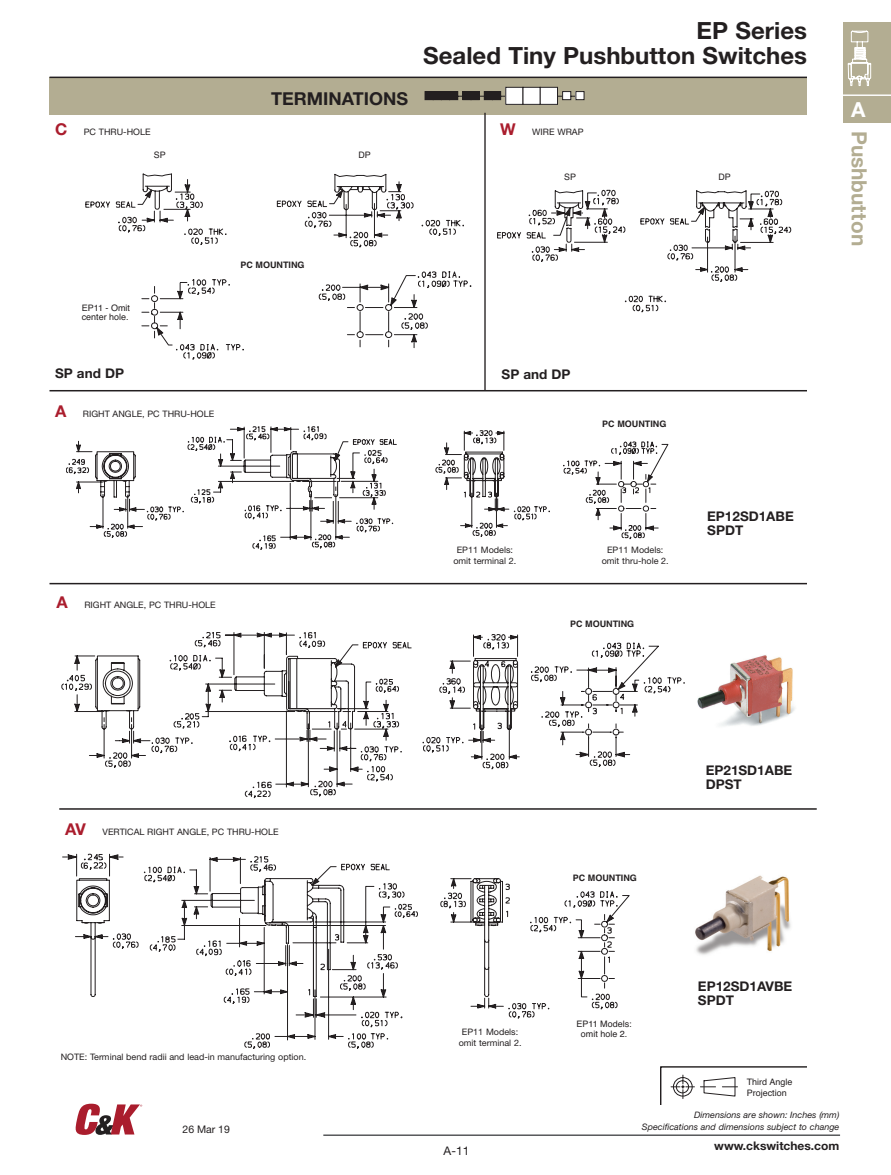
<style>
.page{position:relative;width:891px;height:1175px;background:#fff}
.page>*{position:absolute;margin:0;border:0;box-sizing:border-box;transform-origin:0 0}
.t1{font:700 23.7px/25.2px "Helvetica Neue LT Std";color:#231f20;text-align:right}
.t2{font:700 21px "Helvetica Neue";color:#b3ad92}
.t3{font:700 20.7px "Helvetica Neue";color:#fff}
.t4{font:700 17.85px "Helvetica Neue LT Std";color:#231f20}
.t5{font:700 13.35px/14.1px "Helvetica Neue LT Std";color:#231f20}
.t6{font:700 11.85px "Helvetica Neue LT Std";color:#231f20}
.t7{font:11.85px "Helvetica Neue LT Std";color:#231f20}
.t8{font:10.5px "Helvetica Neue LT Std";color:#231f20}
.t9{font:8.85px/10.4px "Helvetica Neue LT Std";color:#231f20;text-align:center}
.t10{font:italic 8.85px/11.9px "Helvetica Neue LT Std";color:#231f20;text-align:right}
.t11{font:8.85px/9.9px "Helvetica";color:#231f20}
.t12{font:700 8.85px "Helvetica";color:#231f20}
.s1{font-weight:700;font-size:16.35px;color:#aa1d2d}
</style>
<div class="page">
<hr style="left:323px;top:1134px;width:517px;height:1px;background:#57585a">
<div style="left:843px;top:22px;width:48px;height:101px;background:#b3ad92"></div>
<hr style="left:843px;top:94px;width:48px;height:2px;background:#fff">
<svg style="left:848px;top:30px;width:23px;height:56px"></svg>
<svg style="left:76px;top:1103px;width:66px;height:31px"></svg>
<img style="left:695px;top:875px;width:96px;height:80px">
<svg style="left:660px;top:1066px;width:147px;height:38px"></svg>
<div style="left:50px;top:77px;width:757px;height:37px;background:#b3ad92"></div>
<div style="left:425px;top:92px;width:8px;height:8px;background:#231f20"></div>
<div style="left:425px;top:91px;width:9px;height:9px;border:1px solid #231f20"></div>
<div style="left:433px;top:92px;width:8px;height:8px;background:#231f20"></div>
<div style="left:433px;top:91px;width:9px;height:9px;border:1px solid #231f20"></div>
<div style="left:441px;top:92px;width:9px;height:8px;background:#231f20"></div>
<div style="left:441px;top:91px;width:9px;height:9px;border:1px solid #231f20"></div>
<svg style="left:449px;top:91px;width:14px;height:9px"></svg>
<div style="left:463px;top:92px;width:8px;height:8px;background:#231f20"></div>
<div style="left:463px;top:91px;width:8px;height:9px;border:1px solid #231f20"></div>
<svg style="left:470px;top:91px;width:14px;height:9px"></svg>
<div style="left:484px;top:92px;width:8px;height:8px;background:#231f20"></div>
<div style="left:484px;top:91px;width:9px;height:9px;border:1px solid #231f20"></div>
<svg style="left:492px;top:91px;width:13px;height:9px"></svg>
<div style="left:506px;top:87px;width:17px;height:17px;background:#fff"></div>
<div style="left:505px;top:87px;width:18px;height:18px;border:1px solid #231f20"></div>
<div style="left:523px;top:87px;width:17px;height:17px;background:#fff"></div>
<div style="left:523px;top:87px;width:18px;height:18px;border:1px solid #231f20"></div>
<svg style="left:540px;top:87px;width:37px;height:18px"></svg>
<div style="left:576px;top:92px;width:8px;height:8px;background:#fff"></div>
<div style="left:576px;top:91px;width:8px;height:9px;border:1px solid #231f20"></div>
<svg style="left:62px;top:632px;width:458px;height:166px"></svg>
<svg style="left:531px;top:642px;width:154px;height:125px"></svg>
<svg style="left:66px;top:426px;width:484px;height:124px"></svg>
<svg style="left:563px;top:441px;width:105px;height:98px"></svg>
<svg style="left:86px;top:173px;width:378px;height:74px"></svg>
<svg style="left:141px;top:271px;width:330px;height:88px"></svg>
<svg style="left:497px;top:189px;width:294px;height:123px"></svg>
<img style="left:697px;top:655px;width:98px;height:71px">
<hr style="left:50px;top:583px;width:757px;height:1px;background:#231f20">
<hr style="left:59px;top:808px;width:758px;height:1px;background:#231f20">
<hr style="left:50px;top:390px;width:757px;height:1px;background:#231f20">
<hr style="left:484px;top:113px;width:2px;height:278px;background:#231f20">
<hr style="left:50px;top:77px;width:757px;height:1px;background:#231f20">
<svg style="left:549px;top:891px;width:81px;height:119px"></svg>
<svg style="left:62px;top:854px;width:487px;height:194px"></svg>
<div style="left:453px;top:1027px;width:74px;height:33px;background:#fff"></div>
<div style="left:448px;top:545px;width:74px;height:33px;background:#fff"></div>
<h3 class="t4" style="left:271px;top:87px;width:138px">TERMINATIONS</h3>
<h1 class="t1" style="left:423px;top:18px;width:385px">EP Series<br>Sealed Tiny Pushbutton Switches</h1>
<p class="t9" style="left:55px;top:126px;width:97px"><span class="s1">C</span> PC THRU-HOLE</p>
<p class="t9" style="left:500px;top:126px;width:85px"><span class="s1">W</span> WIRE WRAP</p>
<p class="t11" style="left:154px;top:151px;width:14px">SP</p>
<p class="t11" style="left:358px;top:151px;width:14px">DP</p>
<p class="t11" style="left:82px;top:303px;width:50px">EP11 - Omit center hole.</p>
<p class="t12" style="left:241px;top:259px;width:65px">PC MOUNTING</p>
<p class="t11" style="left:564px;top:172px;width:14px">SP</p>
<p class="t11" style="left:718px;top:172px;width:14px">DP</p>
<h3 class="t5" style="left:55px;top:366px;width:71px">SP and DP</h3>
<h3 class="t5" style="left:502px;top:367px;width:71px">SP and DP</h3>
<p class="t9" style="left:55px;top:408px;width:161px"><span class="s1">A</span> RIGHT ANGLE, PC THRU-HOLE</p>
<p class="t9" style="left:57px;top:599px;width:161px"><span class="s1">A</span> RIGHT ANGLE, PC THRU-HOLE</p>
<p class="t12" style="left:602px;top:418px;width:66px">PC MOUNTING</p>
<p class="t9" style="left:453px;top:545px;width:64px">EP11 Models: omit terminal 2.</p>
<p class="t9" style="left:602px;top:545px;width:69px">EP11 Models: omit thru-hole 2.</p>
<p class="t12" style="left:570px;top:617px;width:66px">PC MOUNTING</p>
<h3 class="t5" style="left:707px;top:509px;width:88px">EP12SD1ABE<br>SPDT</h3>
<h3 class="t3" style="left:851px;top:96px;width:16px">A</h3>
<h2 class="t2" style="left:872px;top:131px;width:116px;rotate:90deg">Pushbutton</h2>
<p class="t9" style="left:65px;top:826px;width:215px"><span class="s1">AV</span> VERTICAL RIGHT ANGLE, PC THRU-HOLE</p>
<p class="t9" style="left:61px;top:1051px;width:247px">NOTE: Terminal bend radii and lead-in manufacturing option.</p>
<p class="t8" style="left:183px;top:1123px;width:49px">26 Mar 19</p>
<p class="t9" style="left:459px;top:1026px;width:64px">EP11 Models: omit terminal 2.</p>
<h3 class="t7" style="left:444px;top:1143px;width:27px">A-11</h3>
<p class="t12" style="left:573px;top:871px;width:66px">PC MOUNTING</p>
<p class="t11" style="left:576px;top:1019px;width:57px;text-align:center">EP11 Models: omit hole 2.</p>
<h3 class="t5" style="left:706px;top:762px;width:88px">EP21SD1ABE<br>DPST</h3>
<h3 class="t5" style="left:698px;top:979px;width:96px">EP12SD1AVBE<br>SPDT</h3>
<p class="t11" style="left:747px;top:1077px;width:47px;line-height:10.6px">Third Angle<br>Projection</p>
<p class="t10" style="left:642px;top:1108px;width:199px">Dimensions are shown: Inches (mm)<br>Specifications and dimensions subject to change</p>
<h3 class="t6" style="left:714px;top:1138px;width:127px">www.ckswitches.com</h3>
</div>
